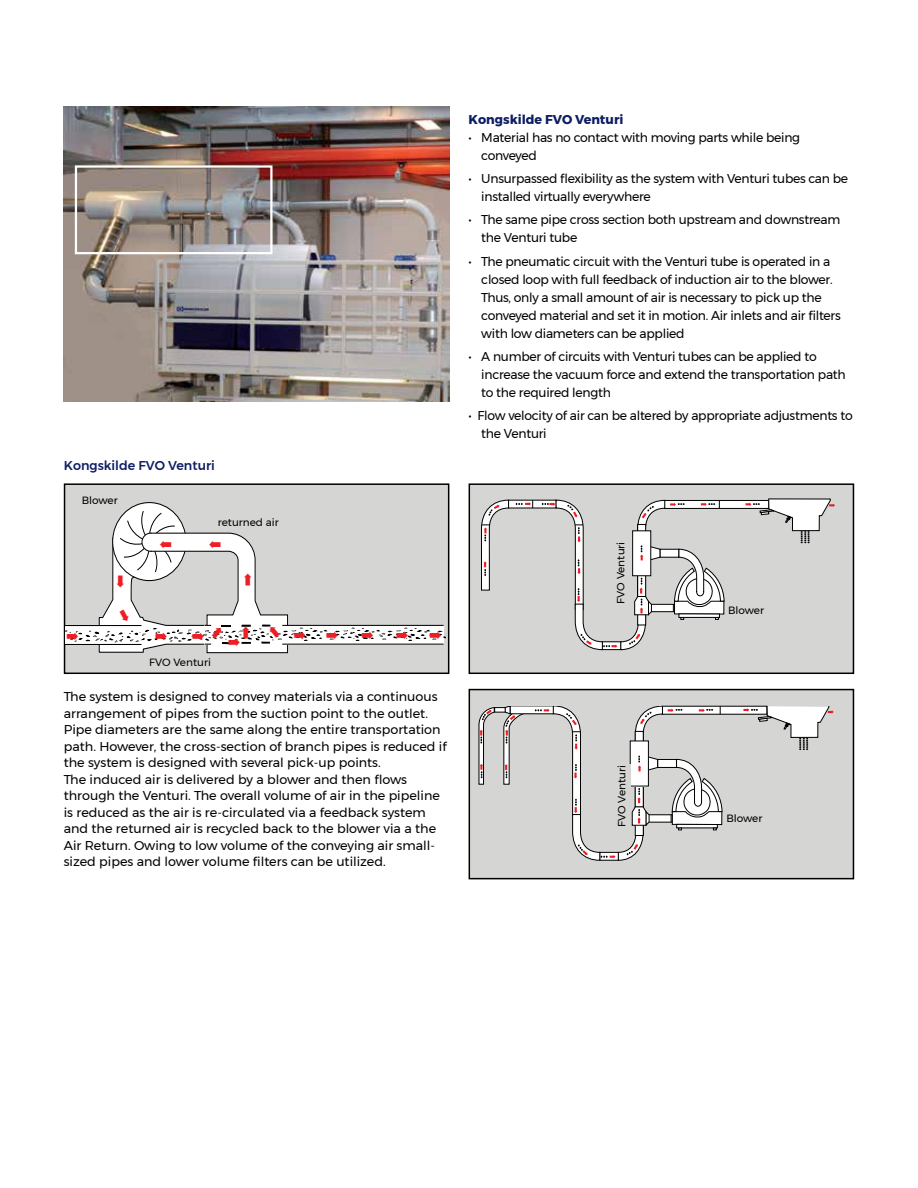
<style>
.page{position:relative;width:918px;height:1188px;background:#fff}
.page>*{position:absolute;margin:0;border:0;box-sizing:border-box;transform-origin:0 0}
.t1{font:12.75px/18px "Montserrat";letter-spacing:-.02em;color:#000}
.t2{font:12.75px/16.5px "Montserrat";color:#000}
.t3{font:700 12.75px "Montserrat";color:#0e1e63}
.t4{font:500 12.75px "Montserrat";color:#0e1e63}
.t5{font:10.5px "Montserrat";color:#000}
.t6{font:300 7.65px "Helvetica";letter-spacing:-.005em;color:#000}
</style>
<div class="page">
<div style="left:65px;top:484px;width:384px;height:189px;background:#d5d5d4"></div>
<div style="left:64px;top:483px;width:385px;height:191px;border:2px solid #000"></div>
<div style="left:113px;top:503px;width:73px;height:78px;background:#fff;border-radius:50%"></div>
<img style="left:64px;top:106px;width:385px;height:295px">
<div style="left:75px;top:165px;width:198px;height:89px;border:2px solid #fff"></div>
<div style="left:469px;top:484px;width:384px;height:189px;background:#d5d5d4"></div>
<div style="left:469px;top:483px;width:385px;height:191px;border:2px solid #000"></div>
<svg style="left:508px;top:500px;width:48px;height:8px"></svg>
<div style="left:664px;top:500px;width:105px;height:8px;background:#fff"></div>
<div style="left:664px;top:500px;width:105px;height:9px;border:1px solid #000"></div>
<svg style="left:516px;top:500px;width:17px;height:8px"></svg>
<svg style="left:481px;top:500px;width:28px;height:91px"></svg>
<svg style="left:542px;top:500px;width:183px;height:150px"></svg>
<svg style="left:746px;top:498px;width:89px;height:45px"></svg>
<div style="left:614px;top:541px;width:16px;height:63px;background:#d5d5d4"></div>
<div style="left:469px;top:690px;width:384px;height:189px;background:#d5d5d4"></div>
<div style="left:469px;top:689px;width:385px;height:190px;border:2px solid #000"></div>
<div style="left:662px;top:706px;width:105px;height:8px;background:#fff"></div>
<hr style="left:495px;top:708px;width:10px;height:4px;background:#fff">
<div style="left:494px;top:707px;width:12px;height:5px;border:1px solid #000"></div>
<svg style="left:479px;top:707px;width:16px;height:78px"></svg>
<svg style="left:503px;top:706px;width:219px;height:155px"></svg>
<svg style="left:743px;top:706px;width:91px;height:44px"></svg>
<div style="left:615px;top:765px;width:16px;height:62px;background:#d5d5d4"></div>
<svg style="left:66px;top:511px;width:379px;height:142px"></svg>
<p class="t4" style="left:64px;top:456px;width:153px">Kongskilde FVO Venturi</p>
<p class="t5" style="left:82px;top:493px;width:37px">Blower</p>
<p class="t5" style="left:218px;top:514px;width:63px">returned air</p>
<p class="t5" style="left:149px;top:654px;width:63px">FVO Venturi</p>
<p class="t2" style="left:64px;top:688px;width:384px">The system is designed to convey materials via a continuous arrangement of pipes from the suction point to the outlet.<br>Pipe diameters are the same along the entire transportation path. However, the cross-section of branch pipes is reduced if the system is designed with several pick-up points.<br>The induced air is delivered by a blower and then flows through the Venturi. The overall volume of air in the pipeline is reduced as the air is re-circulated via a feedback system and the returned air is recycled back to the blower via a the Air Return. Owing to low volume of the conveying air small&shy;sized pipes and lower volume filters can be utilized.</p>
<p class="t3" style="left:469px;top:109px;width:156px">Kongskilde FVO Venturi</p>
<p class="t1" style="left:481px;top:128px;width:320px;text-indent:-13px">• Material has no contact with moving parts while being conveyed</p>
<p class="t1" style="left:481px;top:169px;width:368px;text-indent:-13px">• Unsurpassed flexibility as the system with Venturi tubes can be installed virtually everywhere</p>
<p class="t1" style="left:481px;top:211px;width:361px;text-indent:-13px">• The same pipe cross section both upstream and downstream the Venturi tube</p>
<p class="t1" style="left:481px;top:252px;width:361px;text-indent:-13px">• The pneumatic circuit with the Venturi tube is operated in a closed loop with full feedback of induction air to the blower.<br>Thus, only a small amount of air is necessary to pick up the conveyed material and set it in motion. Air inlets and air filters with low diameters can be applied</p>
<p class="t1" style="left:481px;top:347px;width:366px;text-indent:-13px">• A number of circuits with Venturi tubes can be applied to increase the vacuum force and extend the transportation path to the required length</p>
<p class="t1" style="left:481px;top:407px;width:373px;text-indent:-13px">• Flow velocity of air can be altered by appropriate adjustments to the Venturi</p>
<p class="t5" style="left:613px;top:604px;width:63px;rotate:-90deg">FVO Venturi</p>
<p class="t6" style="left:622px;top:595px;width:39px;rotate:-90deg">FVO Venturi</p>
<p class="t5" style="left:614px;top:827px;width:63px;rotate:-90deg">FVO Venturi</p>
<p class="t6" style="left:619px;top:809px;width:39px;rotate:-90deg">FVO Venturi</p>
<p class="t5" style="left:728px;top:602px;width:37px">Blower</p>
<p class="t6" style="left:728px;top:604px;width:24px">Blower</p>
<p class="t5" style="left:726px;top:810px;width:37px">Blower</p>
<p class="t6" style="left:726px;top:815px;width:24px">Blower</p>
</div>
